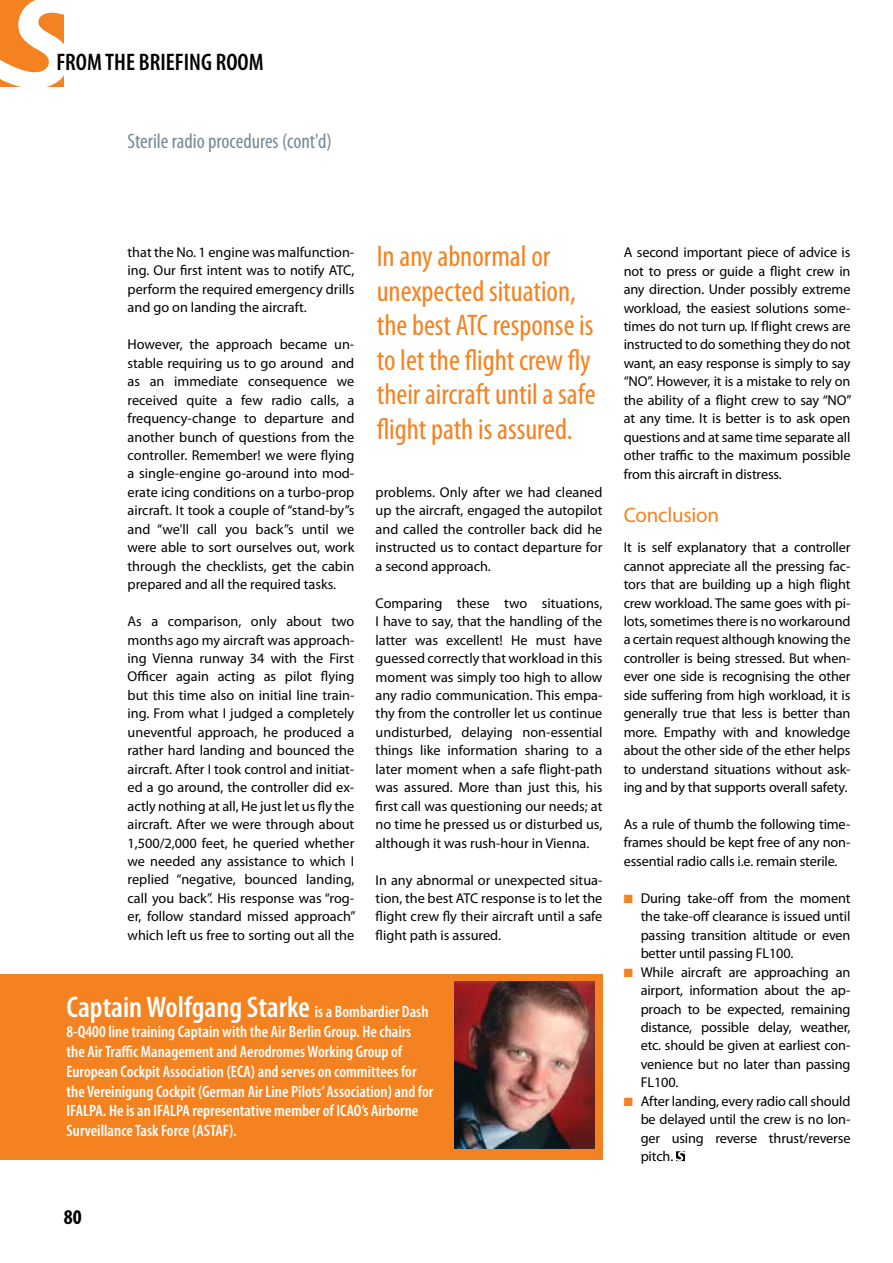
<style>
.page{position:relative;width:893px;height:1263px;background:#fff}
.page>*{position:absolute;margin:0;border:0;box-sizing:border-box;transform-origin:0 0}
.t1{font:condensed 30px/34.5px "Myriad Pro";color:#f58220}
.t2{font:600 condensed 30px "Myriad Pro";color:#fff}
.t3{font:600 condensed 24px "Myriad Pro";color:#000}
.t4{font:condensed 21px "Myriad Pro";color:#748a96}
.t5{font:21px "Myriad Pro";letter-spacing:-.01em;color:#f58220}
.t6{font:700 condensed 21px "Myriad Pro";color:#000}
.t7{font:600 condensed 16.5px/19.8px "Myriad Pro";color:#fff}
.t8{font:14.25px/18.5px "Myriad Pro";letter-spacing:-.01em;color:#000;text-align:justify}
.s1{font-size:16.5px}
.s2{color:#f58220}
</style>
<div class="page">
<svg style="left:0;top:0;width:64px;height:87px"></svg>
<svg style="left:676px;top:1151px;width:9px;height:10px"></svg>
<div style="left:0;top:974px;width:602px;height:185px;background:#f58220"></div>
<img style="left:454px;top:981px;width:141px;height:168px">
<h2 class="t3" style="left:56px;top:48px;width:209px">FROM THE BRIEFING ROOM</h2>
<h3 class="t4" style="left:128px;top:129px;width:206px">Sterile radio procedures (cont'd)</h3>
<p class="t8" style="left:128px;top:243px;width:228px">that the No. 1 engine was malfunction&shy;ing. Our first intent was to notify ATC, perform the required emergency drills and go on landing the aircraft.</p>
<p class="t8" style="left:128px;top:335px;width:228px">However, the approach became un&shy;stable requiring us to go around and as an immediate consequence we received quite a few radio calls, a frequency-change to departure and another bunch of questions from the controller. Remember! we were flying a single-engine go-around into mod&shy;erate icing conditions on a turbo-prop aircraft. It took a couple of “stand-by”s and “we'll call you back”s until we were able to sort ourselves out, work through the checklists, get the cabin prepared and all the required tasks.</p>
<p class="t8" style="left:128px;top:612px;width:229px">As a comparison, only about two months ago my aircraft was approach&shy;ing Vienna runway 34 with the First Officer again acting as pilot flying but this time also on initial line train&shy;ing. From what I judged a completely uneventful approach, he produced a rather hard landing and bounced the aircraft. After I took control and initiat&shy;ed a go around, the controller did ex&shy;actly nothing at all, He just let us fly the aircraft. After we were through about 1,500/2,000 feet, he queried whether we needed any assistance to which I replied “negative, bounced landing, call you back”. His response was “rog&shy;er, follow standard missed approach” which left us free to sorting out all the</p>
<h1 class="t1" style="left:377px;top:240px;width:220px">In any abnormal or unexpected situation, the best ATC response is to let the flight crew fly their aircraft until a safe flight path is assured.</h1>
<p class="t8" style="left:376px;top:483px;width:228px">problems. Only after we had cleaned up the aircraft, engaged the autopilot and called the controller back did he instructed us to contact departure for a second approach.</p>
<p class="t8" style="left:376px;top:594px;width:228px">Comparing these two situations, I have to say, that the handling of the latter was excellent! He must have guessed correctly that workload in this moment was simply too high to allow any radio communication. This empa&shy;thy from the controller let us continue undisturbed, delaying non-essential things like information sharing to a later moment when a safe flight-path was assured. More than just this, his first call was questioning our needs; at no time he pressed us or disturbed us, although it was rush-hour in Vienna.</p>
<p class="t8" style="left:376px;top:871px;width:228px">In any abnormal or unexpected situa&shy;tion, the best ATC response is to let the flight crew fly their aircraft until a safe flight path is assured.</p>
<h1 class="t2" style="left:67px;top:991px;width:363px">Captain Wolfgang Starke <span class="s1">is a Bombardier Dash</span></h1>
<p class="t7" style="left:67px;top:1022px;width:368px">8-Q400 line training Captain with the Air Berlin Group. He chairs the Air Traffic Management and Aerodromes Working Group of European Cockpit Association (ECA) and serves on committees for the Vereinigung Cockpit (German Air Line Pilots’ Association) and for IFALPA. He is an IFALPA representative member of ICAO’s Airborne Surveillance Task Force (ASTAF).</p>
<h3 class="t6" style="left:64px;top:1205px;width:19px">80</h3>
<p class="t8" style="left:624px;top:243px;width:229px">A second important piece of advice is not to press or guide a flight crew in any direction. Under possibly extreme workload, the easiest solutions some&shy;times do not turn up. If flight crews are instructed to do something they do not want, an easy response is simply to say “NO”. However, it is a mistake to rely on the ability of a flight crew to say “NO” at any time. It is better is to ask open questions and at same time separate all other traffic to the maximum possible from this aircraft in distress.</p>
<h3 class="t5" style="left:624px;top:503px;width:97px">Conclusion</h3>
<p class="t8" style="left:624px;top:538px;width:228px">It is self explanatory that a controller cannot appreciate all the pressing fac&shy;tors that are building up a high flight crew workload. The same goes with pi&shy;lots, sometimes there is no workaround a certain request although knowing the controller is being stressed. But when&shy;ever one side is recognising the other side suffering from high workload, it is generally true that less is better than more. Empathy with and knowledge about the other side of the ether helps to understand situations without ask&shy;ing and by that supports overall safety.</p>
<p class="t8" style="left:624px;top:815px;width:228px">As a rule of thumb the following time&shy;frames should be kept free of any non&shy;essential radio calls i.e. remain sterile.</p>
<p class="t8" style="left:641px;top:889px;width:211px;text-indent:-17px"><span class="s2">■</span> During take-off from the moment the take-off clearance is issued until passing transition altitude or even better until passing FL100.</p>
<p class="t8" style="left:641px;top:963px;width:211px;text-indent:-17px"><span class="s2">■</span> While aircraft are approaching an airport, information about the ap&shy;proach to be expected, remaining distance, possible delay, weather, etc. should be given at earliest con&shy;venience but no later than passing FL100.</p>
<p class="t8" style="left:641px;top:1092px;width:211px;text-indent:-17px"><span class="s2">■</span> After landing, every radio call should be delayed until the crew is no lon&shy;ger using reverse thrust/reverse pitch.</p>
</div>
